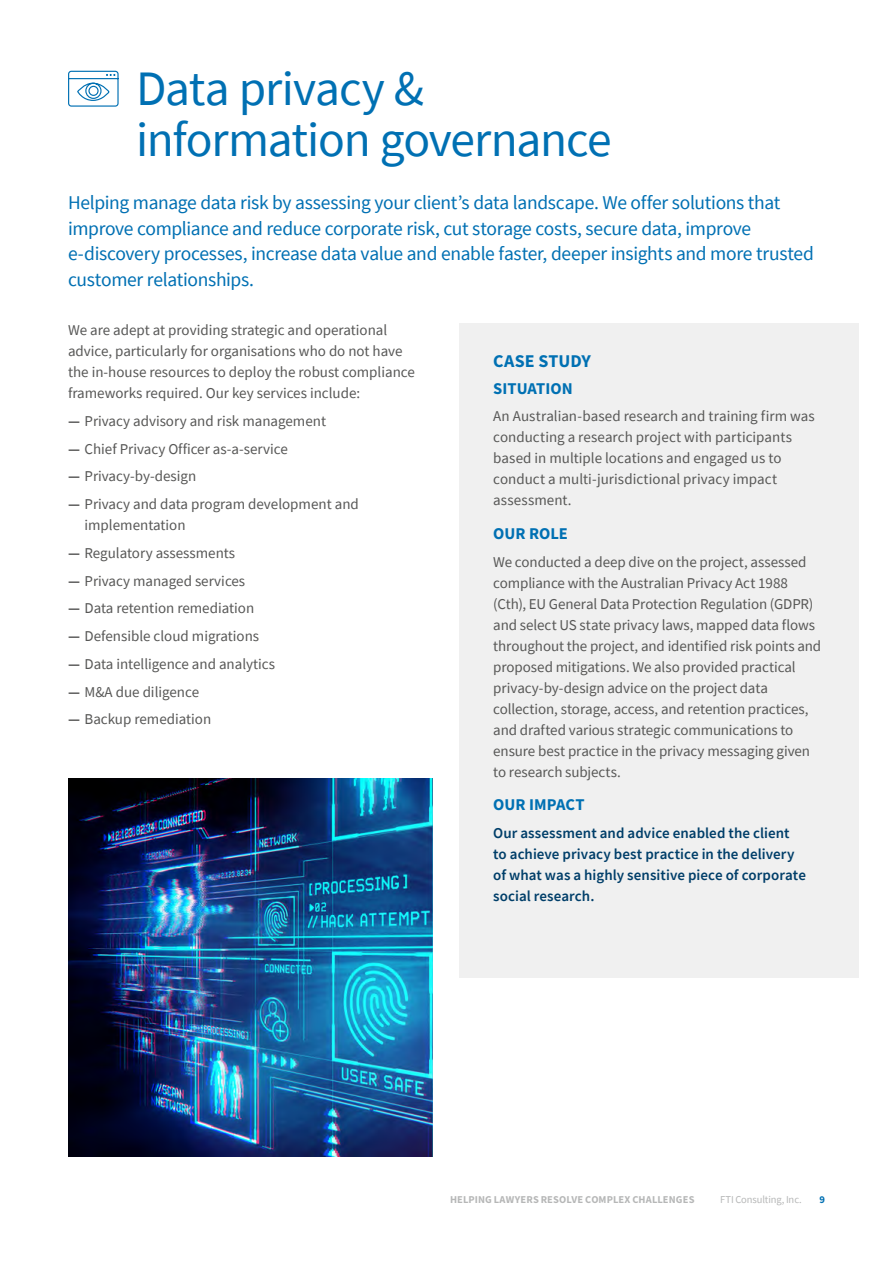
<style>
.page{position:relative;width:893px;height:1263px;background:#fff}
.page>*{position:absolute;margin:0;border:0;box-sizing:border-box;transform-origin:0 0}
.t1{font:49.5px/51px "Source Sans Pro";letter-spacing:-.025em;color:#0070b3}
.t2{font:19.5px/25.5px "Source Sans Pro";letter-spacing:-.015em;color:#0070b3}
.t3{font:700 18px "Source Sans Pro";color:#0070b3}
.t4{font:700 16.5px "Source Sans Pro";color:#0070b3}
.t5{font:15px/21px "Source Sans Pro";color:#575756}
.t6{font:600 15px/21px "Source Sans Pro";letter-spacing:.005em;color:#003e69}
.t7{font:700 10.5px "Source Sans Pro";letter-spacing:.01em;color:#b6b7b7}
.t8{font:10.5px "Source Sans Pro";letter-spacing:-.01em;color:#b6b7b7}
.t9{font:700 10.5px "Source Sans Pro";color:#0070b3}
.s1{font-weight:700}
</style>
<div class="page">
<div style="left:459px;top:324px;width:400px;height:654px;background:#f0f0f0"></div>
<svg style="left:68px;top:70px;width:51px;height:37px"></svg>
<img style="left:68px;top:778px;width:365px;height:379px">
<h1 class="t1" style="left:136px;top:63px;width:477px">Data privacy &amp; information governance</h1>
<p class="t2" style="left:68px;top:190px;width:747px">Helping manage data risk by assessing your client’s data landscape. We offer solutions that improve compliance and reduce corporate risk, cut storage costs, secure data, improve e-discovery processes, increase data value and enable faster, deeper insights and more trusted customer relationships.</p>
<p class="t5" style="left:68px;top:319px;width:348px">We are adept at providing strategic and operational advice, particularly for organisations who do not have the in-house resources to deploy the robust compliance frameworks required. Our key services include:</p>
<p class="t5" style="left:68px;top:410px;width:260px"><span class="s1">—</span> Privacy advisory and risk management</p>
<p class="t5" style="left:68px;top:438px;width:221px"><span class="s1">—</span> Chief Privacy Officer as-a-service</p>
<p class="t5" style="left:68px;top:466px;width:130px"><span class="s1">—</span> Privacy-by-design</p>
<p class="t5" style="left:85px;top:493px;width:276px;text-indent:-16px"><span class="s1">—</span> Privacy and data program development and implementation</p>
<p class="t5" style="left:68px;top:542px;width:169px"><span class="s1">—</span> Regulatory assessments</p>
<p class="t5" style="left:68px;top:570px;width:179px"><span class="s1">—</span> Privacy managed services</p>
<p class="t5" style="left:68px;top:598px;width:188px"><span class="s1">—</span> Data retention remediation</p>
<p class="t5" style="left:68px;top:625px;width:193px"><span class="s1">—</span> Defensible cloud migrations</p>
<p class="t5" style="left:68px;top:653px;width:209px"><span class="s1">—</span> Data intelligence and analytics</p>
<p class="t5" style="left:68px;top:681px;width:133px"><span class="s1">—</span> M&amp;A due diligence</p>
<p class="t5" style="left:68px;top:709px;width:145px"><span class="s1">—</span> Backup remediation</p>
<p class="t3" style="left:493px;top:349px;width:99px">CASE STUDY</p>
<p class="t4" style="left:493px;top:377px;width:81px">SITUATION</p>
<p class="t5" style="left:493px;top:406px;width:323px">An Australian-based research and training firm was conducting a research project with participants based in multiple locations and engaged us to conduct a multi-jurisdictional privacy impact assessment.</p>
<p class="t4" style="left:493px;top:522px;width:76px">OUR ROLE</p>
<p class="t5" style="left:493px;top:551px;width:329px">We conducted a deep dive on the project, assessed compliance with the Australian Privacy Act 1988 (Cth), EU General Data Protection Regulation (GDPR) and select US state privacy laws, mapped data flows throughout the project, and identified risk points and proposed mitigations. We also provided practical privacy-by-design advice on the project data collection, storage, access, and retention practices, and drafted various strategic communications to ensure best practice in the privacy messaging given to research subjects.</p>
<p class="t4" style="left:493px;top:793px;width:93px">OUR IMPACT</p>
<p class="t6" style="left:493px;top:822px;width:314px">Our assessment and advice enabled the client to achieve privacy best practice in the delivery of what was a highly sensitive piece of corporate social research.</p>
<p class="t7" style="left:450px;top:1192px;width:246px">HELPING LAWYERS RESOLVE COMPLEX CHALLENGES</p>
<p class="t8" style="left:720px;top:1193px;width:83px">FTI Consulting, Inc.</p>
<p class="t9" style="left:819px;top:1192px;width:7px">9</p>
</div>
